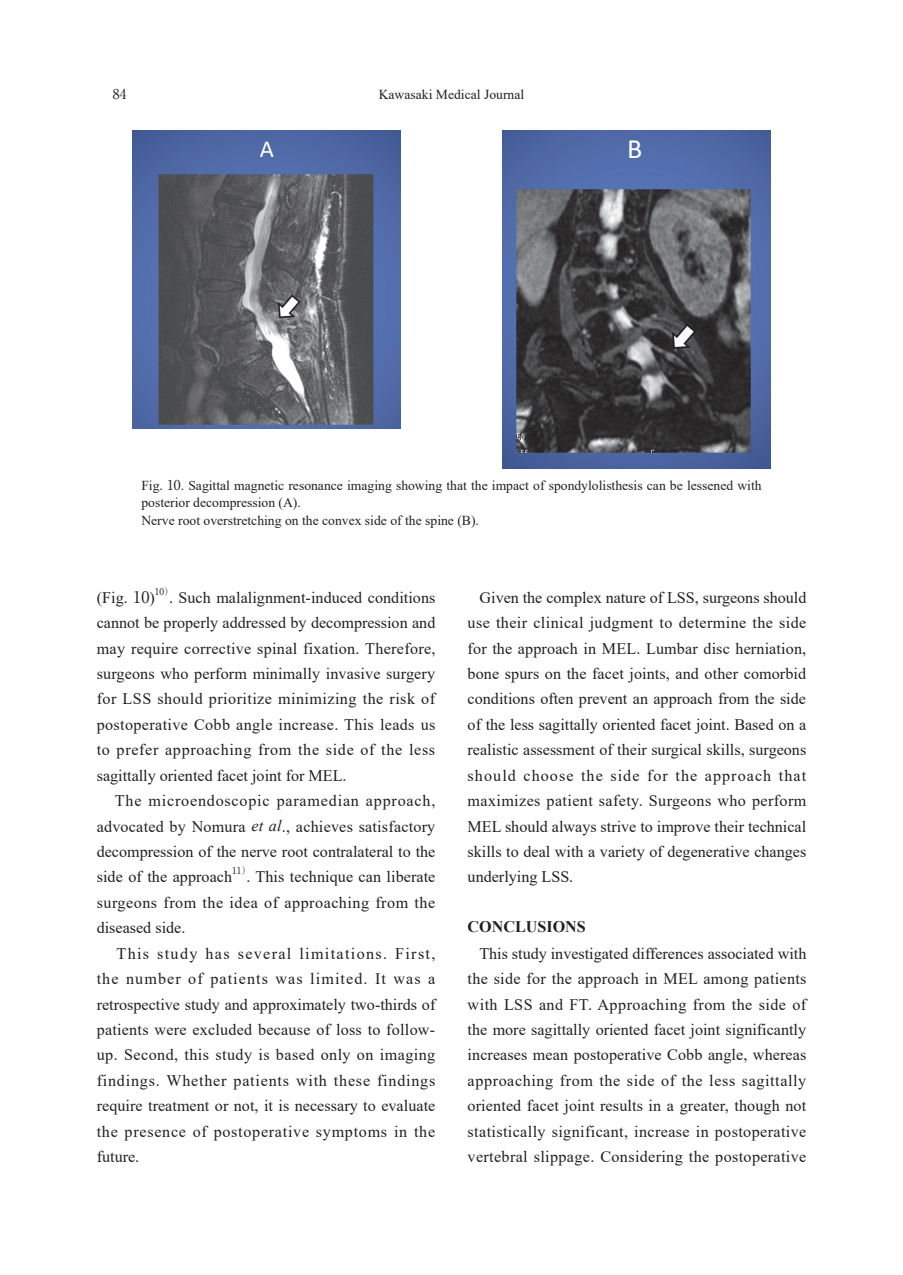
<style>
.page{position:relative;width:903px;height:1275px;background:#fff}
.page>*{position:absolute;margin:0;border:0;box-sizing:border-box;transform-origin:0 0}
.t1{font:28px "Calibri";color:#fff}
.t2{font:24.5px "Calibri";color:#fff}
.t3{font:16.1px/25.4px "Times New Roman";letter-spacing:.005em;color:#231f20;text-align:justify}
.t4{font:700 16.1px "Times New Roman";color:#231f20}
.t5{font:13.65px/17.3px "Times New Roman";color:#231f20}
.t6{font:13.65px "Ryumin Pro";color:#231f20}
.t7{font:9.45px "Ryumin Pro";color:#231f20}
.s1{font-family:"Ryumin Pro"}
.s2{font-style:italic}
</style>
<div class="page">
<img style="left:132px;top:131px;width:268px;height:297px">
<img style="left:159px;top:175px;width:214px;height:249px">
<img style="left:503px;top:131px;width:268px;height:337px">
<img style="left:516px;top:190px;width:234px;height:262px">
<p class="t6" style="left:113px;top:84px;width:15px">84</p>
<p class="t5" style="left:379px;top:86px;width:147px">Kawasaki Medical Journal</p>
<h2 class="t2" style="left:260px;top:132px;width:16px">A</h2>
<h1 class="t1" style="left:627px;top:130px;width:17px">B</h1>
<p class="t5" style="left:141px;top:476px;width:622px">Fig. <span class="s1">10</span>. Sagittal magnetic resonance imaging showing that the impact of spondylolisthesis can be lessened with posterior decompression (A).<br>Nerve root overstretching on the convex side of the spine (B).</p>
<p class="t3" style="left:97px;top:584px;width:60px">(Fig. <span class="s1">10</span>)</p>
<p class="t7" style="left:155px;top:584px;width:20px">10）</p>
<p class="t3" style="left:97px;top:584px;width:340px;text-indent:72px">. Such malalignment-induced conditions cannot be properly addressed by decompression and may require corrective spinal fixation. Therefore, surgeons who perform minimally invasive surgery for LSS should prioritize minimizing the risk of postoperative Cobb angle increase. This leads us to prefer approaching from the side of the less sagittally oriented facet joint for MEL.</p>
<p class="t3" style="left:97px;top:787px;width:340px;text-indent:18px">The microendoscopic paramedian approach, advocated by Nomura <span class="s2">et al</span>., achieves satisfactory decompression of the nerve root contralateral to the side of the approach</p>
<p class="t7" style="left:232px;top:863px;width:20px">11）</p>
<p class="t3" style="left:97px;top:864px;width:340px;text-indent:150px">. This technique can liberate surgeons from the idea of approaching from the diseased side.</p>
<p class="t3" style="left:97px;top:940px;width:340px;text-indent:20px">This study has several limitations. First, the number of patients was limited. It was a retrospective study and approximately two-thirds of patients were excluded because of loss to follow&shy;up. Second, this study is based only on imaging findings. Whether patients with these findings require treatment or not, it is necessary to evaluate the presence of postoperative symptoms in the future.</p>
<p class="t3" style="left:468px;top:584px;width:340px;text-indent:12px">Given the complex nature of LSS, surgeons should use their clinical judgment to determine the side for the approach in MEL. Lumbar disc herniation, bone spurs on the facet joints, and other comorbid conditions often prevent an approach from the side of the less sagittally oriented facet joint. Based on a realistic assessment of their surgical skills, surgeons should choose the side for the approach that maximizes patient safety. Surgeons who perform MEL should always strive to improve their technical skills to deal with a variety of degenerative changes underlying LSS.</p>
<p class="t4" style="left:468px;top:915px;width:120px">CONCLUSIONS</p>
<p class="t3" style="left:468px;top:940px;width:340px;text-indent:12px">This study investigated differences associated with the side for the approach in MEL among patients with LSS and FT. Approaching from the side of the more sagittally oriented facet joint significantly increases mean postoperative Cobb angle, whereas approaching from the side of the less sagittally oriented facet joint results in a greater, though not statistically significant, increase in postoperative vertebral slippage. Considering the postoperative</p>
</div>
